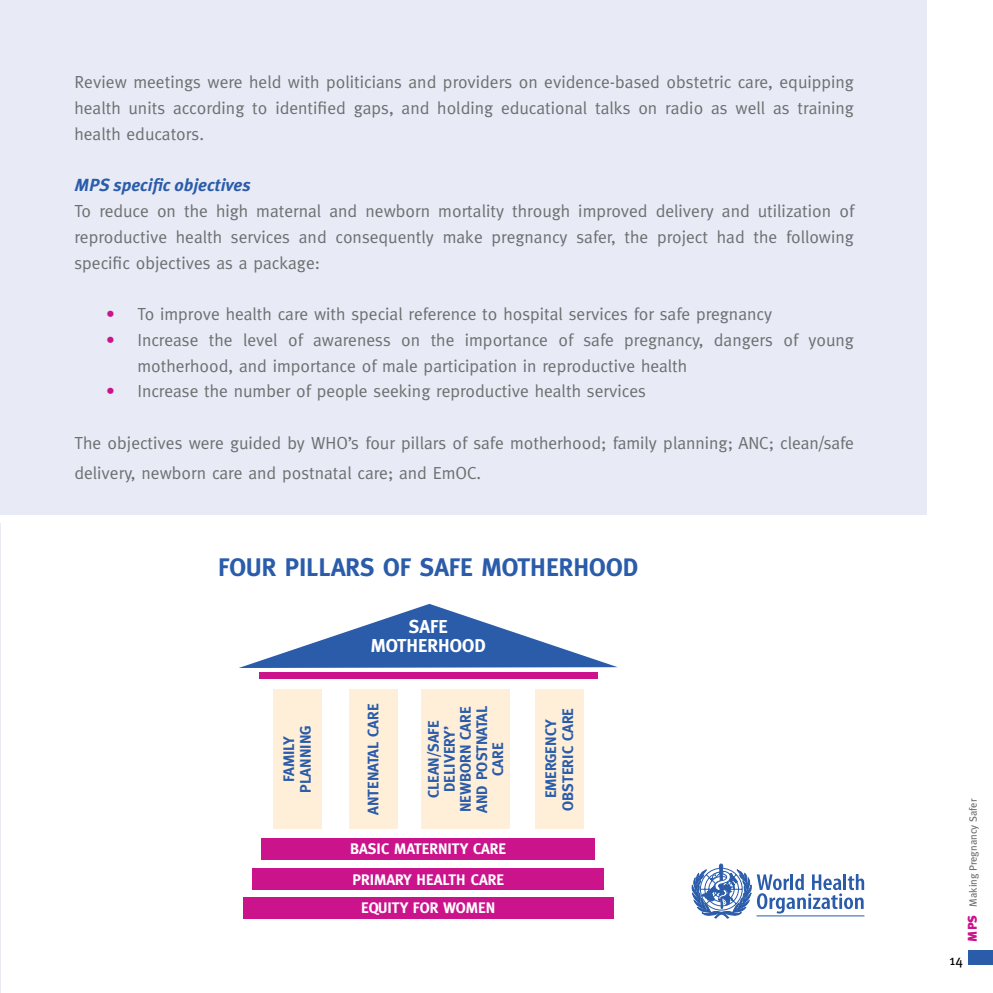
<style>
.page{position:relative;width:993px;height:993px;background:#fff}
.page>*{position:absolute;margin:0;border:0;box-sizing:border-box;transform-origin:0 0}
.t1{font:700 25.38px "Meta";color:#2a5caa}
.t2{font:700 18.72px/18.7px "Meta";color:#fff;text-align:center}
.t3{font:17.5px/25.7px "Meta";color:#6d6f71;text-align:justify}
.t4{font:italic 700 17.5px "Meta Plus";color:#2a5caa}
.t5{font:700 15.22px/16.1px "Meta";color:#2a5caa;text-align:center}
.t6{font:700 15.22px/30.1px "Meta";color:#fff}
.t7{font:14px "Meta Plus";color:#000}
.t8{font:10.5px "Meta Plus";color:#6d6f71}
.s1{color:#cb138c}
.s2{font-weight:900;font-size:12.6px;color:#cb138c}
</style>
<div class="page">
<div style="left:967px;top:949px;width:25px;height:15px;background:#2a5caa"></div>
<div style="left:0;top:0;width:926px;height:514px;background:#e8eaf5"></div>
<hr style="left:0;top:523px;width:1px;height:469px;background:#e8eaf5">
<div style="left:259px;top:672px;width:338px;height:7px;background:#cb138c"></div>
<div style="left:273px;top:689px;width:48px;height:139px;background:#ffeed8"></div>
<div style="left:349px;top:689px;width:48px;height:139px;background:#ffeed8"></div>
<div style="left:421px;top:689px;width:89px;height:139px;background:#ffeed8"></div>
<div style="left:535px;top:689px;width:48px;height:139px;background:#ffeed8"></div>
<div style="left:261px;top:837px;width:333px;height:22px;background:#cb138c"></div>
<div style="left:252px;top:868px;width:351px;height:21px;background:#cb138c"></div>
<div style="left:243px;top:896px;width:370px;height:22px;background:#cb138c"></div>
<svg style="left:242px;top:603px;width:375px;height:64px"></svg>
<svg style="left:691px;top:863px;width:172px;height:55px"></svg>
<hr style="left:756px;top:915px;width:108px;height:1px;background:#2a5caa">
<p class="t3" style="left:74px;top:69px;width:780px">Review meetings were held with politicians and providers on evidence-based obstetric care, equipping health units according to identified gaps, and holding educational talks on radio as well as training health educators.</p>
<p class="t4" style="left:74px;top:175px;width:178px">MPS specific objectives</p>
<p class="t3" style="left:74px;top:198px;width:780px">To reduce on the high maternal and newborn mortality through improved delivery and utilization of reproductive health services and consequently make pregnancy safer, the project had the following specific objectives as a package:</p>
<p class="t3" style="left:106px;top:301px;width:667px"><span class="s1">•</span> To improve health care with special reference to hospital services for safe pregnancy</p>
<p class="t3" style="left:137px;top:326px;width:717px;text-indent:-32px"><span class="s1">•</span> Increase the level of awareness on the importance of safe pregnancy, dangers of young motherhood, and importance of male participation in reproductive health</p>
<p class="t3" style="left:106px;top:378px;width:541px"><span class="s1">•</span> Increase the number of people seeking reproductive health services</p>
<p class="t3" style="left:74px;top:427px;width:780px;line-height:29.8px">The objectives were guided by WHO’s four pillars of safe motherhood; family planning; ANC; clean/safe delivery, newborn care and postnatal care; and EmOC.</p>
<h1 class="t1" style="left:218px;top:552px;width:421px">FOUR PILLARS OF SAFE MOTHERHOOD</h1>
<p class="t5" style="left:280px;top:792px;width:69px;line-height:17px;rotate:-90deg">FAMILY<br>PLANNING</p>
<p class="t2" style="left:370px;top:617px;width:116px">SAFE<br>MOTHERHOOD</p>
<p class="t5" style="left:365px;top:814px;width:113px;rotate:-90deg">ANTENATAL CARE</p>
<p class="t5" style="left:425px;top:812px;width:109px;rotate:-90deg">CLEAN/SAFE<br>DELIVERY’<br>NEWBORN CARE<br>AND POSTNATAL<br>CARE</p>
<p class="t5" style="left:542px;top:810px;width:104px;line-height:17px;rotate:-90deg">EMERGENCY<br>OBSTERIC CARE</p>
<p class="t6" style="left:350px;top:833px;width:157px">BASIC MATERNITY CARE<br>PRIMARY HEALTH CARE</p>
<p class="t6" style="left:361px;top:892px;width:136px">EQUITY FOR WOMEN</p>
<p class="t8" style="left:966px;top:941px;width:144px;rotate:-90deg"><span class="s2">MPS</span> Making Pregnancy Safer</p>
<p class="t7" style="left:949px;top:951px;width:15px">14</p>
</div>
